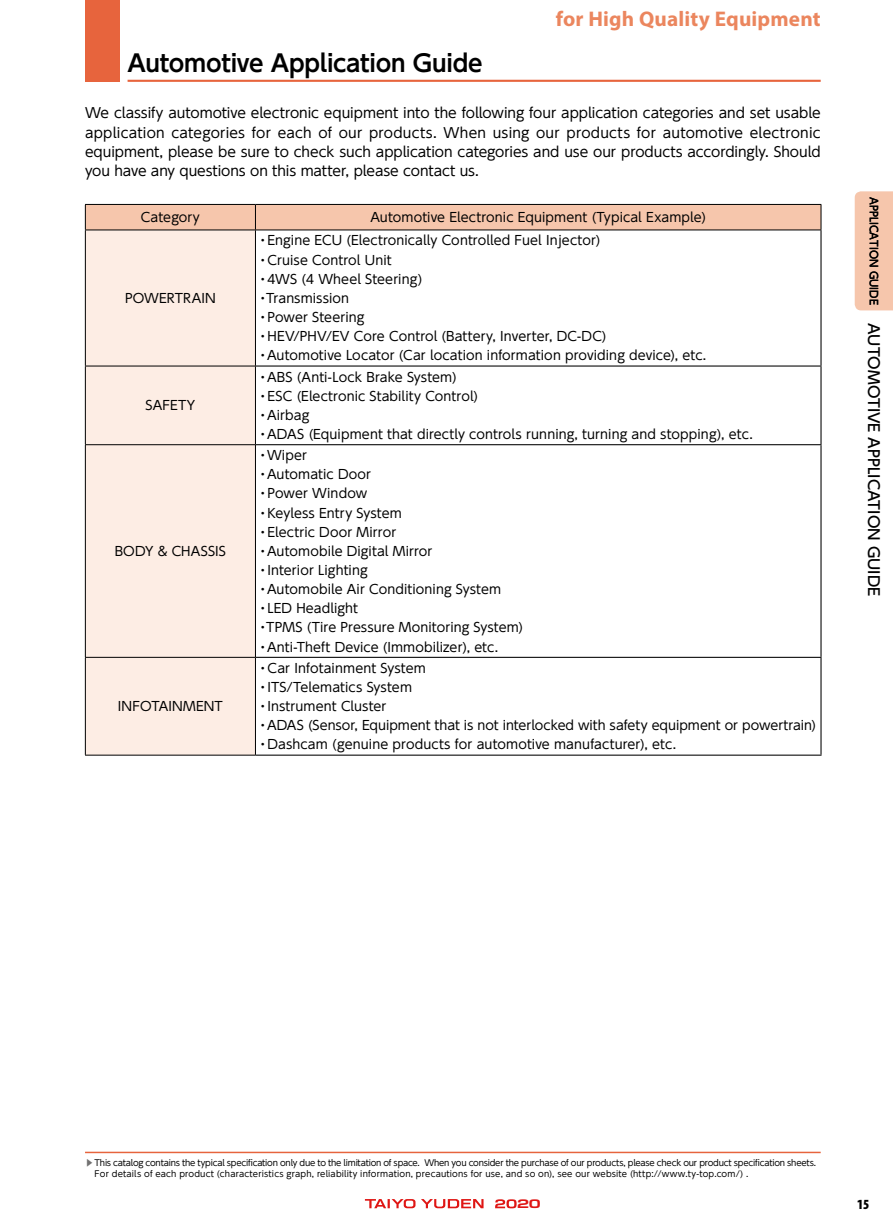
<style>
.page{position:relative;width:893px;height:1229px;background:#fff}
.page>*{position:absolute;margin:0;border:0;box-sizing:border-box;transform-origin:0 0}
.t1{font:700 23.4px "UD Shin Go Pro De";letter-spacing:-.01em;color:#000}
.t2{font:700 21.3px "Myriad Pro";letter-spacing:.01em;color:#eb865e}
.t3{font:500 14.85px "UD Shin Go Pro";letter-spacing:.005em;color:#000}
.t4{font:900 condensed 14.1px "Myriad Pro";color:#000}
.t5{font:13.8px/19.2px "UD Shin Go Pro";letter-spacing:-.005em;color:#000;text-align:justify}
.t6{font:12.75px/19.2px "UD Shin Go Pro";letter-spacing:.01em;color:#000}
.t7{font:10.95px "Shin Go Pro Bold 90 pv RKSJ H";color:#df1614;scale:1.35 1}
.t8{font:8.55px/10.6px "UD Shin Go Pro";letter-spacing:-.02em;color:#000}
.s1{font-size:10.65px}
.s2{color:#727171}
</style>
<div class="page">
<hr style="left:85px;top:1152px;width:736px;height:1px;background:#e7643d">
<svg style="left:365px;top:1199px;width:50px;height:9px"></svg>
<svg style="left:421px;top:1199px;width:63px;height:9px"></svg>
<svg style="left:495px;top:1199px;width:22px;height:9px"></svg>
<div style="left:855px;top:191px;width:38px;height:119px;background:#f6c6ac"></div>
<div style="left:85px;top:0;width:34px;height:82px;background:#e7643d"></div>
<hr style="left:128px;top:80px;width:693px;height:2px;background:#e7643d">
<div style="left:86px;top:231px;width:169px;height:524px;background:#fdede4"></div>
<hr style="left:820px;top:230px;width:1px;height:135px;background:#000">
<hr style="left:256px;top:365px;width:565px;height:2px;background:#000">
<hr style="left:820px;top:367px;width:1px;height:77px;background:#000">
<hr style="left:256px;top:444px;width:565px;height:1px;background:#000">
<hr style="left:820px;top:445px;width:1px;height:212px;background:#000">
<hr style="left:256px;top:657px;width:565px;height:1px;background:#000">
<hr style="left:820px;top:658px;width:1px;height:97px;background:#000">
<hr style="left:256px;top:755px;width:565px;height:1px;background:#000">
<hr style="left:85px;top:230px;width:1px;height:136px;background:#000">
<hr style="left:255px;top:230px;width:1px;height:136px;background:#000">
<hr style="left:85px;top:366px;width:171px;height:1px;background:#000">
<hr style="left:85px;top:366px;width:1px;height:78px;background:#000">
<hr style="left:255px;top:366px;width:1px;height:78px;background:#000">
<hr style="left:85px;top:444px;width:171px;height:1px;background:#000">
<hr style="left:85px;top:445px;width:1px;height:212px;background:#000">
<hr style="left:255px;top:445px;width:1px;height:212px;background:#000">
<hr style="left:85px;top:657px;width:171px;height:1px;background:#000">
<hr style="left:85px;top:658px;width:1px;height:97px;background:#000">
<hr style="left:255px;top:658px;width:1px;height:97px;background:#000">
<hr style="left:85px;top:755px;width:171px;height:1px;background:#000">
<hr style="left:85px;top:230px;width:170px;height:1px;background:#000">
<svg style="left:85px;top:204px;width:737px;height:26px;background:#e6baa1"></svg>
<hr style="left:255px;top:230px;width:566px;height:1px;background:#000">
<h1 class="t1" style="left:128px;top:44px;width:357px">Automotive Application Guide</h1>
<h2 class="t2" style="left:556px;top:5px;width:266px">for High Quality Equipment</h2>
<p class="t5" style="left:85px;top:103px;width:737px">We classify automotive electronic equipment into the following four application categories and set usable application categories for each of our products. When using our products for automotive electronic equipment, please be sure to check such application categories and use our products accordingly. Should you have any questions on this matter, please contact us.</p>
<p class="t6" style="left:141px;top:207px;width:61px">Category</p>
<p class="t6" style="left:370px;top:207px;width:337px">Automotive Electronic Equipment (Typical Example)</p>
<p class="t6" style="left:125px;top:288px;width:92px">POWERTRAIN</p>
<p class="t6" style="left:145px;top:395px;width:51px">SAFETY</p>
<p class="t6" style="left:115px;top:541px;width:113px">BODY &amp; CHASSIS</p>
<p class="t6" style="left:118px;top:696px;width:107px">INFOTAINMENT</p>
<p class="t6" style="left:256px;top:231px;width:451px">・Engine ECU (Electronically Controlled Fuel Injector)<br>・Cruise Control Unit<br>・4WS (4 Wheel Steering)<br>・Transmission<br>・Power Steering<br>・HEV/PHV/EV Core Control (Battery, Inverter, DC-DC)<br>・Automotive Locator (Car location information providing device), etc.</p>
<p class="t6" style="left:256px;top:367px;width:498px">・ABS (Anti-Lock Brake System)<br>・ESC (Electronic Stability Control)<br>・Airbag<br>・ADAS (Equipment that directly controls running, turning and stopping), etc.</p>
<p class="t6" style="left:256px;top:445px;width:268px">・Wiper<br>・Automatic Door<br>・Power Window<br>・Keyless Entry System<br>・Electric Door Mirror<br>・Automobile Digital Mirror<br>・Interior Lighting<br>・Automobile Air Conditioning System・LED Headlight<br>・TPMS (Tire Pressure Monitoring System)・Anti-Theft Device (Immobilizer), etc.</p>
<p class="t6" style="left:256px;top:658px;width:561px">・Car Infotainment System<br>・ITS/Telematics System<br>・Instrument Cluster<br>・ADAS (Sensor, Equipment that is not interlocked with safety equipment or powertrain)・Dashcam (genuine products for automotive manufacturer), etc.</p>
<p class="t3" style="left:886px;top:197px;width:401px;rotate:90deg"><span class="s1">APPLICATION GUIDE</span> AUTOMOTIVE APPLICATION GUIDE</p>
<p class="t8" style="left:95px;top:1157px;width:723px;text-indent:-10px"><span class="s2">▶</span> This catalog contains the typical specification only due to the limitation of space. When you consider the purchase of our products, please check our product specification sheets.<br>For details of each product (characteristics graph, reliability information, precautions for use, and so on), see our website (http://www.ty-top.com/) .</p>
<p class="t7" style="left:517px;top:1195px;width:19px">20</p>
<p class="t4" style="left:857px;top:1197px;width:13px">15</p>
</div>
